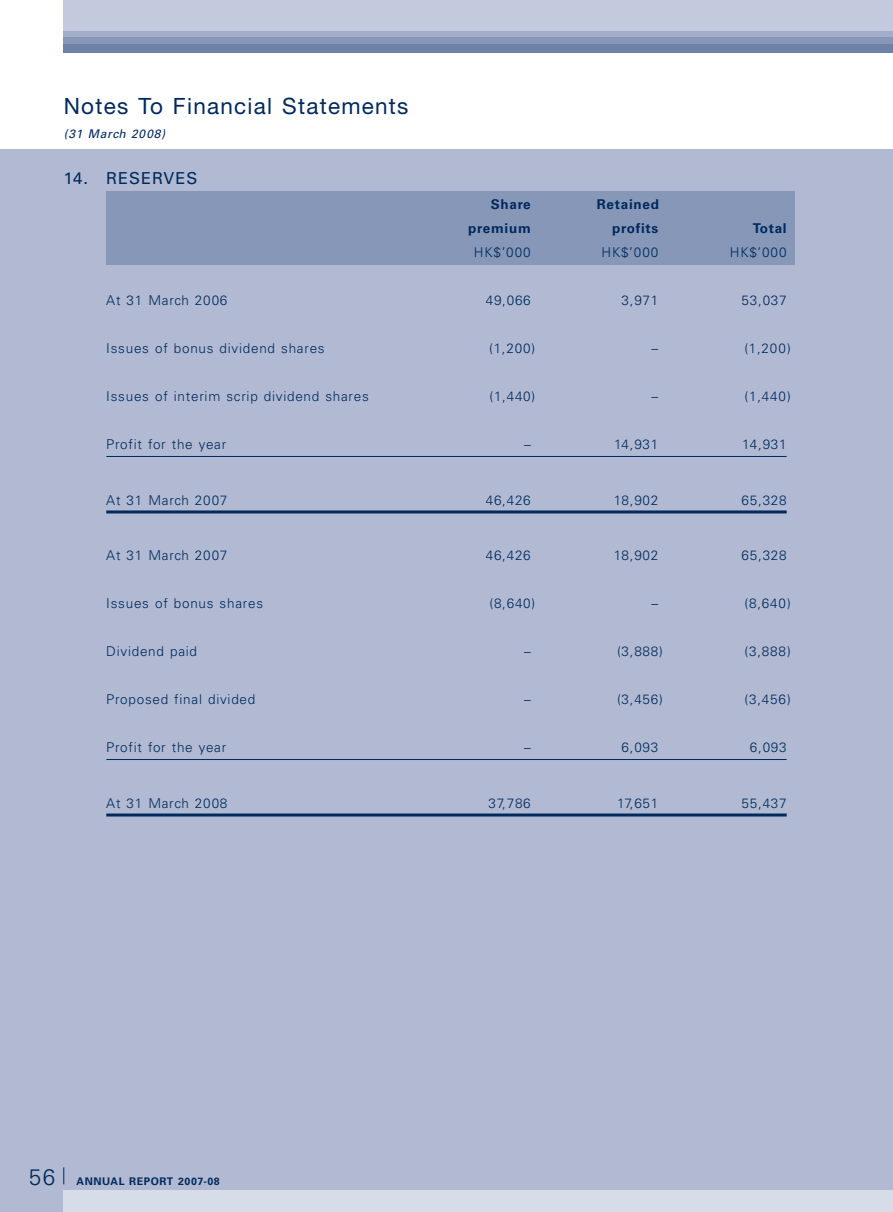
<style>
.page{position:relative;width:893px;height:1212px;background:#fff}
.page>*{position:absolute;margin:0;border:0;box-sizing:border-box;transform-origin:0 0}
.t1{font:22.5px "Helvetica Neue LT Std";letter-spacing:.055em;color:#00295c}
.t2{font:16.5px "Univers LT Std";letter-spacing:.055em;color:#00295c}
.t3{font:300 13.5px "Univers LT Std";letter-spacing:.055em;color:#00295c}
.t4{font:700 13.5px "Univers LT Std";letter-spacing:.055em;color:#00295c}
.t5{font:italic 12px "Univers LT Std";letter-spacing:.055em;color:#00295c}
.t6{font:700 10.5px "Univers LT Std";letter-spacing:.055em;color:#00295c}
.s1{font-weight:300;font-size:22.5px}
</style>
<div class="page">
<div style="left:0;top:149px;width:893px;height:1063px;background:#b1bad2"></div>
<div style="left:64px;top:1191px;width:829px;height:21px;background:#d6dce8"></div>
<svg style="left:63px;top:1167px;width:1px;height:17px"></svg>
<div style="left:64px;top:0;width:829px;height:43px;background:#c3cadd"></div>
<div style="left:64px;top:31px;width:829px;height:12px;background:#a2aec9"></div>
<div style="left:64px;top:41px;width:829px;height:11px;background:#6e82a8"></div>
<div style="left:64px;top:37px;width:829px;height:7px;background:#8697b8"></div>
<div style="left:106px;top:191px;width:689px;height:74px;background:#8697b8"></div>
<hr style="left:106px;top:456px;width:681px;height:1px;background:#00295c">
<hr style="left:106px;top:510px;width:681px;height:3px;background:#00295c">
<hr style="left:106px;top:759px;width:681px;height:1px;background:#00295c">
<hr style="left:106px;top:813px;width:681px;height:3px;background:#00295c">
<h1 class="t1" style="left:64px;top:97px;width:346px">Notes To Financial Statements</h1>
<p class="t5" style="left:64px;top:129px;width:103px">(31 March 2008)</p>
<p class="t2" style="left:64px;top:171px;width:135px">14. RESERVES</p>
<p class="t4" style="left:491px;top:199px;width:42px">Share</p>
<p class="t4" style="left:597px;top:199px;width:64px">Retained</p>
<p class="t4" style="left:468px;top:223px;width:64px">premium</p>
<p class="t4" style="left:612px;top:223px;width:48px">profits</p>
<p class="t4" style="left:753px;top:223px;width:35px">Total</p>
<p class="t3" style="left:474px;top:247px;width:58px">HK$’000</p>
<p class="t3" style="left:601px;top:247px;width:58px">HK$’000</p>
<p class="t3" style="left:730px;top:247px;width:58px">HK$’000</p>
<p class="t3" style="left:106px;top:295px;width:123px">At 31 March 2006</p>
<p class="t3" style="left:486px;top:295px;width:47px">49,066</p>
<p class="t3" style="left:622px;top:295px;width:38px">3,971</p>
<p class="t3" style="left:742px;top:295px;width:47px">53,037</p>
<p class="t3" style="left:106px;top:343px;width:220px">Issues of bonus dividend shares</p>
<p class="t3" style="left:489px;top:343px;width:48px">(1,200 )</p>
<p class="t3" style="left:652px;top:343px;width:8px">–</p>
<p class="t3" style="left:744px;top:343px;width:48px">(1,200 )</p>
<p class="t3" style="left:106px;top:391px;width:264px">Issues of interim scrip dividend shares</p>
<p class="t3" style="left:489px;top:391px;width:47px">(1,440 )</p>
<p class="t3" style="left:652px;top:391px;width:8px">–</p>
<p class="t3" style="left:745px;top:391px;width:48px">(1,440 )</p>
<p class="t3" style="left:106px;top:439px;width:121px">Profit for the year</p>
<p class="t3" style="left:524px;top:439px;width:8px">–</p>
<p class="t3" style="left:614px;top:439px;width:46px">14,931</p>
<p class="t3" style="left:742px;top:439px;width:46px">14,931</p>
<p class="t3" style="left:106px;top:495px;width:123px">At 31 March 2007</p>
<p class="t3" style="left:486px;top:495px;width:47px">46,426</p>
<p class="t3" style="left:614px;top:495px;width:46px">18,902</p>
<p class="t3" style="left:742px;top:495px;width:47px">65,328</p>
<p class="t3" style="left:106px;top:550px;width:123px">At 31 March 2007</p>
<p class="t3" style="left:486px;top:550px;width:47px">46,426</p>
<p class="t3" style="left:614px;top:550px;width:46px">18,902</p>
<p class="t3" style="left:742px;top:550px;width:47px">65,328</p>
<p class="t3" style="left:106px;top:598px;width:158px">Issues of bonus shares</p>
<p class="t3" style="left:489px;top:598px;width:47px">(8,640 )</p>
<p class="t3" style="left:652px;top:598px;width:8px">–</p>
<p class="t3" style="left:745px;top:598px;width:48px">(8,640 )</p>
<p class="t3" style="left:106px;top:646px;width:92px">Dividend paid</p>
<p class="t3" style="left:524px;top:646px;width:8px">–</p>
<p class="t3" style="left:617px;top:646px;width:47px">(3,888 )</p>
<p class="t3" style="left:745px;top:646px;width:48px">(3,888 )</p>
<p class="t3" style="left:106px;top:694px;width:151px">Proposed final divided</p>
<p class="t3" style="left:524px;top:694px;width:8px">–</p>
<p class="t3" style="left:617px;top:694px;width:47px">(3,456 )</p>
<p class="t3" style="left:745px;top:694px;width:48px">(3,456 )</p>
<p class="t3" style="left:106px;top:742px;width:121px">Profit for the year</p>
<p class="t3" style="left:524px;top:742px;width:8px">–</p>
<p class="t3" style="left:622px;top:742px;width:38px">6,093</p>
<p class="t3" style="left:750px;top:742px;width:38px">6,093</p>
<p class="t3" style="left:106px;top:798px;width:123px">At 31 March 2008</p>
<p class="t3" style="left:489px;top:798px;width:44px">37,786</p>
<p class="t3" style="left:617px;top:798px;width:43px">17,651</p>
<p class="t3" style="left:742px;top:798px;width:47px">55,437</p>
<p class="t6" style="left:29px;top:1177px;width:192px"><span class="s1">56</span> ANNUAL REPORT 2007-08</p>
</div>
